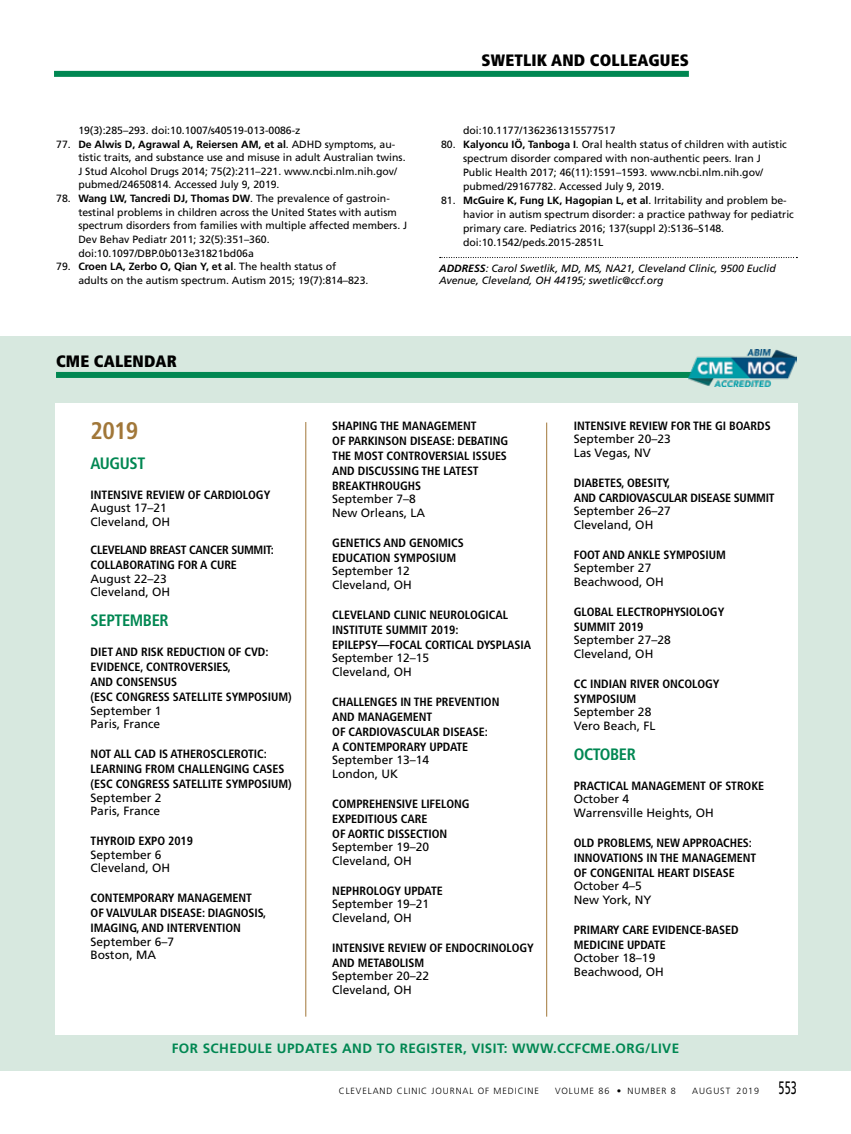
<style>
.page{position:relative;width:851px;height:1134px;background:#fff}
.page>*{position:absolute;margin:0;border:0;box-sizing:border-box;transform-origin:0 0}
.t1{font:700 condensed 24px "Frutiger LT Std";color:#a17739}
.t2{font:900 condensed 16.5px "Frutiger LT Std";letter-spacing:.01em;color:#000}
.t3{font:700 condensed 16.5px "Frutiger LT Std";letter-spacing:-.025em;color:#008752}
.t4{font:700 13.5px "Frutiger LT Std";letter-spacing:.03em;color:#008752}
.t5{font:700 condensed 12px/15px "Frutiger LT Std";letter-spacing:-.005em;color:#000}
.t6{font:12px/13.5px "Frutiger LT Std";color:#000}
.t7{font:700 condensed 12px/15px "Frutiger LT Std";letter-spacing:-.025em;color:#000}
.t8{font:10.5px/13.6px "Frutiger LT Std";color:#000}
.t9{font:italic 10.5px/12.5px "Frutiger LT Std";color:#000}
.t10{font:300 9px "Frutiger LT Std";letter-spacing:.1em;color:#000}
.s1{font-weight:700}
.s2{font-weight:400;font-size:18px}
</style>
<div class="page">
<div style="left:54px;top:71px;width:634px;height:6px;background:#008752"></div>
<div style="left:0;top:336px;width:850px;height:735px;background:#d7e8df"></div>
<svg style="left:439px;top:257px;width:358px;height:1px"></svg>
<div style="left:55px;top:403px;width:742px;height:632px;background:#fff"></div>
<hr style="left:305px;top:422px;width:1px;height:595px;background:#a17739">
<hr style="left:546px;top:423px;width:1px;height:594px;background:#a17739">
<div style="left:56px;top:372px;width:641px;height:6px;background:#008752"></div>
<img style="left:688px;top:350px;width:108px;height:36px">
<p class="t8" style="left:78px;top:123px;width:224px">19(3):285–293. doi:10.1007/s40519-013-0086-z</p>
<p class="t8" style="left:78px;top:137px;width:329px;text-indent:-22px">77. <span class="s1">De Alwis D, Agrawal A, Reiersen AM, et al</span>. ADHD symptoms, au&shy;tistic traits, and substance use and misuse in adult Australian twins.<br>J Stud Alcohol Drugs 2014; 75(2):211–221. www.ncbi.nlm.nih.gov/ pubmed/24650814. Accessed July 9, 2019.</p>
<p class="t8" style="left:78px;top:192px;width:330px;text-indent:-22px">78. <span class="s1">Wang LW, Tancredi DJ, Thomas DW</span>. The prevalence of gastroin&shy;testinal problems in children across the United States with autism spectrum disorders from families with multiple affected members. J Dev Behav Pediatr 2011; 32(5):351–360. doi:10.1097/DBP.0b013e31821bd06a</p>
<p class="t8" style="left:78px;top:260px;width:291px;text-indent:-22px">79. <span class="s1">Croen LA, Zerbo O, Qian Y, et al</span>. The health status of adults on the autism spectrum. Autism 2015; 19(7):814–823.</p>
<h2 class="t2" style="left:56px;top:352px;width:122px">CME CALENDAR</h2>
<h2 class="t2" style="left:481px;top:51px;width:209px">SWETLIK AND COLLEAGUES</h2>
<p class="t8" style="left:463px;top:123px;width:154px">doi:10.1177/1362361315577517</p>
<p class="t8" style="left:463px;top:137px;width:325px;text-indent:-22px">80. <span class="s1">Kalyoncu IÖ, Tanboga I</span>. Oral health status of children with autistic spectrum disorder compared with non-authentic peers. Iran J Public Health 2017; 46(11):1591–1593. www.ncbi.nlm.nih.gov/ pubmed/29167782. Accessed July 9, 2019.</p>
<p class="t8" style="left:463px;top:193px;width:332px;text-indent:-22px">81. <span class="s1">McGuire K, Fung LK, Hagopian L, et al</span>. Irritability and problem be&shy;havior in autism spectrum disorder: a practice pathway for pediatric primary care. Pediatrics 2016; 137(suppl 2):S136–S148. doi:10.1542/peds.2015-2851L</p>
<p class="t9" style="left:439px;top:262px;width:338px"><span class="s1">ADDRESS</span>: Carol Swetlik, MD, MS, NA21, Cleveland Clinic, 9500 Euclid<br>Avenue, Cleveland, OH 44195; swetlic@ccf.org</p>
<h1 class="t1" style="left:91px;top:416px;width:49px">2019</h1>
<h2 class="t3" style="left:91px;top:453px;width:56px">AUGUST</h2>
<p class="t5" style="left:91px;top:487px;width:181px">INTENSIVE REVIEW OF CARDIOLOGY</p>
<p class="t6" style="left:91px;top:502px;width:81px">August 17–21<br>Cleveland, OH</p>
<p class="t7" style="left:91px;top:543px;width:185px">CLEVELAND BREAST CANCER SUMMIT:<br>COLLABORATING FOR A CURE</p>
<p class="t6" style="left:91px;top:572px;width:81px">August 22–23<br>Cleveland, OH</p>
<h2 class="t3" style="left:91px;top:611px;width:79px">SEPTEMBER</h2>
<p class="t5" style="left:91px;top:645px;width:202px">DIET AND RISK REDUCTION OF CVD:<br>EVIDENCE, CONTROVERSIES,<br>AND CONSENSUS<br>(ESC CONGRESS SATELLITE SYMPOSIUM)</p>
<p class="t6" style="left:91px;top:704px;width:72px">September 1<br>Paris, France</p>
<p class="t5" style="left:91px;top:747px;width:202px">NOT ALL CAD IS ATHEROSCLEROTIC:<br>LEARNING FROM CHALLENGING CASES (ESC CONGRESS SATELLITE SYMPOSIUM)</p>
<p class="t6" style="left:91px;top:791px;width:72px">September 2<br>Paris, France</p>
<p class="t5" style="left:91px;top:834px;width:104px">THYROID EXPO 2019</p>
<p class="t6" style="left:91px;top:848px;width:81px">September 6<br>Cleveland, OH</p>
<p class="t5" style="left:91px;top:891px;width:177px">CONTEMPORARY MANAGEMENT<br>OF VALVULAR DISEASE: DIAGNOSIS,<br>IMAGING, AND INTERVENTION</p>
<p class="t6" style="left:91px;top:935px;width:85px">September 6–7<br>Boston, MA</p>
<p class="t5" style="left:332px;top:418px;width:178px">SHAPING THE MANAGEMENT<br>OF PARKINSON DISEASE: DEBATING<br>THE MOST CONTROVERSIAL ISSUES<br>AND DISCUSSING THE LATEST<br>BREAKTHROUGHS</p>
<p class="t6" style="left:332px;top:493px;width:94px">September 7–8<br>New Orleans, LA</p>
<p class="t5" style="left:332px;top:535px;width:133px">GENETICS AND GENOMICS<br>EDUCATION SYMPOSIUM</p>
<p class="t6" style="left:332px;top:565px;width:81px">September 12<br>Cleveland, OH</p>
<p class="t5" style="left:332px;top:607px;width:200px">CLEVELAND CLINIC NEUROLOGICAL<br>INSTITUTE SUMMIT 2019:<br>EPILEPSY—FOCAL CORTICAL DYSPLASIA</p>
<p class="t6" style="left:332px;top:652px;width:98px">September 12–15<br>Cleveland, OH</p>
<p class="t5" style="left:332px;top:694px;width:169px">CHALLENGES IN THE PREVENTION<br>AND MANAGEMENT<br>OF CARDIOVASCULAR DISEASE:<br>A CONTEMPORARY UPDATE</p>
<p class="t6" style="left:332px;top:754px;width:98px">September 13–14<br>London, UK</p>
<p class="t5" style="left:332px;top:796px;width:139px">COMPREHENSIVE LIFELONG<br>EXPEDITIOUS CARE<br>OF AORTIC DISSECTION</p>
<p class="t6" style="left:332px;top:841px;width:98px">September 19–20<br>Cleveland, OH</p>
<p class="t5" style="left:332px;top:883px;width:112px">NEPHROLOGY UPDATE</p>
<p class="t6" style="left:332px;top:898px;width:98px">September 19–21<br>Cleveland, OH</p>
<p class="t5" style="left:332px;top:940px;width:203px">INTENSIVE REVIEW OF ENDOCRINOLOGY<br>AND METABOLISM</p>
<p class="t6" style="left:332px;top:970px;width:98px">September 20–22<br>Cleveland, OH</p>
<p class="t5" style="left:574px;top:418px;width:198px">INTENSIVE REVIEW FOR THE GI BOARDS</p>
<p class="t6" style="left:574px;top:433px;width:98px">September 20–23<br>Las Vegas, NV</p>
<p class="t5" style="left:574px;top:475px;width:202px">DIABETES, OBESITY,<br>AND CARDIOVASCULAR DISEASE SUMMIT</p>
<p class="t6" style="left:574px;top:505px;width:98px">September 26–27<br>Cleveland, OH</p>
<p class="t5" style="left:574px;top:547px;width:153px">FOOT AND ANKLE SYMPOSIUM</p>
<p class="t6" style="left:574px;top:562px;width:91px">September 27<br>Beachwood, OH</p>
<p class="t5" style="left:574px;top:604px;width:152px">GLOBAL ELECTROPHYSIOLOGY<br>SUMMIT 2019</p>
<p class="t6" style="left:574px;top:634px;width:98px">September 27–28<br>Cleveland, OH</p>
<p class="t5" style="left:574px;top:676px;width:147px">CC INDIAN RIVER ONCOLOGY<br>SYMPOSIUM</p>
<p class="t6" style="left:574px;top:706px;width:83px">September 28<br>Vero Beach, FL</p>
<h2 class="t3" style="left:574px;top:744px;width:63px">OCTOBER</h2>
<p class="t5" style="left:574px;top:778px;width:192px">PRACTICAL MANAGEMENT OF STROKE</p>
<p class="t6" style="left:574px;top:793px;width:141px">October 4<br>Warrensville Heights, OH</p>
<p class="t5" style="left:574px;top:835px;width:184px">OLD PROBLEMS, NEW APPROACHES:<br>INNOVATIONS IN THE MANAGEMENT<br>OF CONGENITAL HEART DISEASE</p>
<p class="t6" style="left:574px;top:880px;width:79px">October 4–5<br>New York, NY</p>
<p class="t5" style="left:574px;top:922px;width:166px">PRIMARY CARE EVIDENCE-BASED<br>MEDICINE UPDATE</p>
<p class="t6" style="left:574px;top:952px;width:91px">October 18–19<br>Beachwood, OH</p>
<p class="t4" style="left:172px;top:1040px;width:509px">FOR SCHEDULE UPDATES AND TO REGISTER, VISIT: WWW.CCFCME.ORG/LIVE</p>
<p class="t10" style="left:339px;top:1085px;width:202px">CLEVELAND CLINIC JOURNAL OF MEDICINE</p>
<p class="t10" style="left:555px;top:1085px;width:122px">VOLUME 86 • NUMBER 8</p>
<p class="t10" style="left:692px;top:1085px;width:106px">AUGUST 2019 <span class="s2">553</span></p>
</div>
